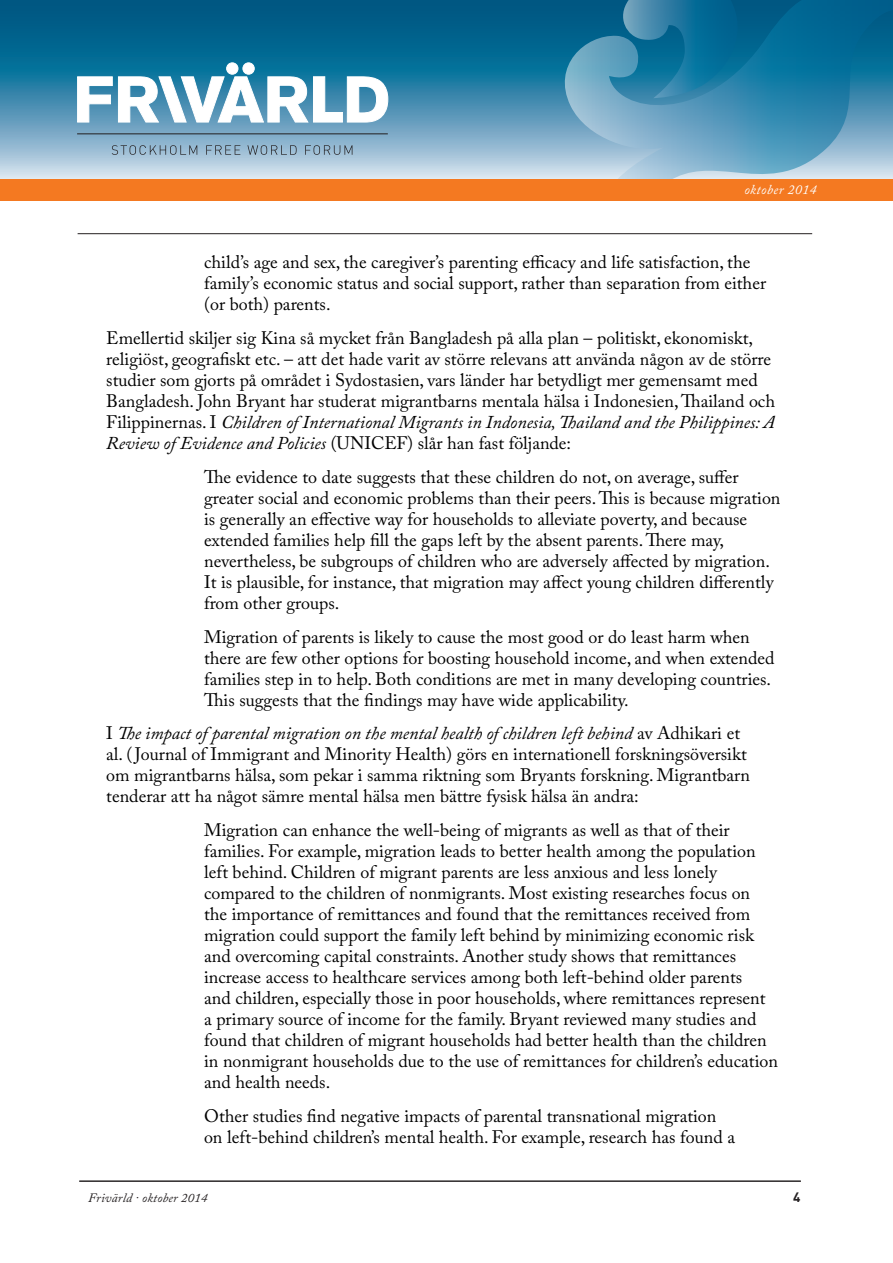
<style>
.page{position:relative;width:893px;height:1263px;background:#fff}
.page>*{position:absolute;margin:0;border:0;box-sizing:border-box;transform-origin:0 0}
.t1{font:18px/21px "Adobe Caslon Pro";color:#000}
.t2{font:italic 13.5px "Adobe Caslon Pro";letter-spacing:.04em;color:#fff}
.t3{font:700 13.5px "DIN";color:#231f20}
.t4{font:italic 12.75px "Adobe Caslon Pro";letter-spacing:.02em;color:#231f20}
.s1{font-style:italic}
</style>
<div class="page">
<hr style="left:78px;top:233px;width:734px;height:1px;background:#231f20">
<svg style="left:0;top:0;width:565px;height:179px;background:#4189ab"></svg>
<svg style="left:565px;top:0;width:328px;height:179px;background:#4f94b6"></svg>
<svg style="left:616px;top:0;width:132px;height:98px;background:#1c779f"></svg>
<div style="left:0;top:179px;width:893px;height:22px;background:#f47921"></div>
<svg style="left:77px;top:76px;width:312px;height:47px"></svg>
<div style="left:227px;top:63px;width:11px;height:11px;background:#fff;border-radius:50%"></div>
<div style="left:226px;top:62px;width:12px;height:13px;border:1px solid #fff;border-radius:50%"></div>
<div style="left:243px;top:63px;width:11px;height:11px;background:#fff;border-radius:50%"></div>
<div style="left:243px;top:62px;width:12px;height:13px;border:1px solid #fff;border-radius:50%"></div>
<svg style="left:112px;top:145px;width:85px;height:10px"></svg>
<svg style="left:206px;top:145px;width:34px;height:10px"></svg>
<svg style="left:247px;top:145px;width:50px;height:10px"></svg>
<svg style="left:305px;top:145px;width:47px;height:10px"></svg>
<hr style="left:77px;top:133px;width:311px;height:1px;background:#231f20">
<hr style="left:79px;top:1181px;width:722px;height:1px;background:#231f20">
<p class="t2" style="left:744px;top:181px;width:74px">oktober 2014</p>
<p class="t1" style="left:204px;top:252px;width:563px">child’s age and sex, the caregiver’s parenting efficacy and life satisfaction, the family’s economic status and social support, rather than separation from either (or both) parents.</p>
<p class="t1" style="left:106px;top:327px;width:670px">Emellertid skiljer sig Kina så mycket från Bangladesh på alla plan – politiskt, ekonomiskt, religiöst, geografiskt etc. – att det hade varit av större relevans att använda någon av de större studier som gjorts på området i Sydostasien, vars länder har betydligt mer gemensamt med Bangladesh. John Bryant har studerat migrantbarns mentala hälsa i Indonesien, Thailand och Filippinernas. I <span class="s1">Children of International Migrants in Indonesia, Thailand and the Philippines: A Review of Evidence and Policies</span> (UNICEF) slår han fast följande:</p>
<p class="t1" style="left:204px;top:466px;width:578px">The evidence to date suggests that these children do not, on average, suffer greater social and economic problems than their peers. This is because migration is generally an effective way for households to alleviate poverty, and because extended families help fill the gaps left by the absent parents. There may, nevertheless, be subgroups of children who are adversely affected by migration.<br>It is plausible, for instance, that migration may affect young children differently from other groups.</p>
<p class="t1" style="left:204px;top:626px;width:572px">Migration of parents is likely to cause the most good or do least harm when there are few other options for boosting household income, and when extended families step in to help. Both conditions are met in many developing countries.<br>This suggests that the findings may have wide applicability.</p>
<p class="t1" style="left:106px;top:723px;width:645px">I <span class="s1">The impact of parental migration on the mental health of children left behind</span> av Adhikari et al. ( Journal of Immigrant and Minority Health) görs en internationell forskningsöversikt om migrantbarns hälsa, som pekar i samma riktning som Bryants forskning. Migrantbarn tenderar att ha något sämre mental hälsa men bättre fysisk hälsa än andra:</p>
<p class="t1" style="left:204px;top:819px;width:575px">Migration can enhance the well-being of migrants as well as that of their families. For example, migration leads to better health among the population left behind. Children of migrant parents are less anxious and less lonely compared to the children of nonmigrants. Most existing researches focus on<br>the importance of remittances and found that the remittances received from migration could support the family left behind by minimizing economic risk and overcoming capital constraints. Another study shows that remittances increase access to healthcare services among both left-behind older parents<br>and children, especially those in poor households, where remittances represent<br>a primary source of income for the family. Bryant reviewed many studies and found that children of migrant households had better health than the children in nonmigrant households due to the use of remittances for children’s education and health needs.</p>
<p class="t1" style="left:204px;top:1105px;width:532px">Other studies find negative impacts of parental transnational migration on left-behind children’s mental health. For example, research has found a</p>
<p class="t4" style="left:88px;top:1190px;width:121px">Frivärld · oktober 2014</p>
<p class="t3" style="left:793px;top:1188px;width:9px">4</p>
</div>
